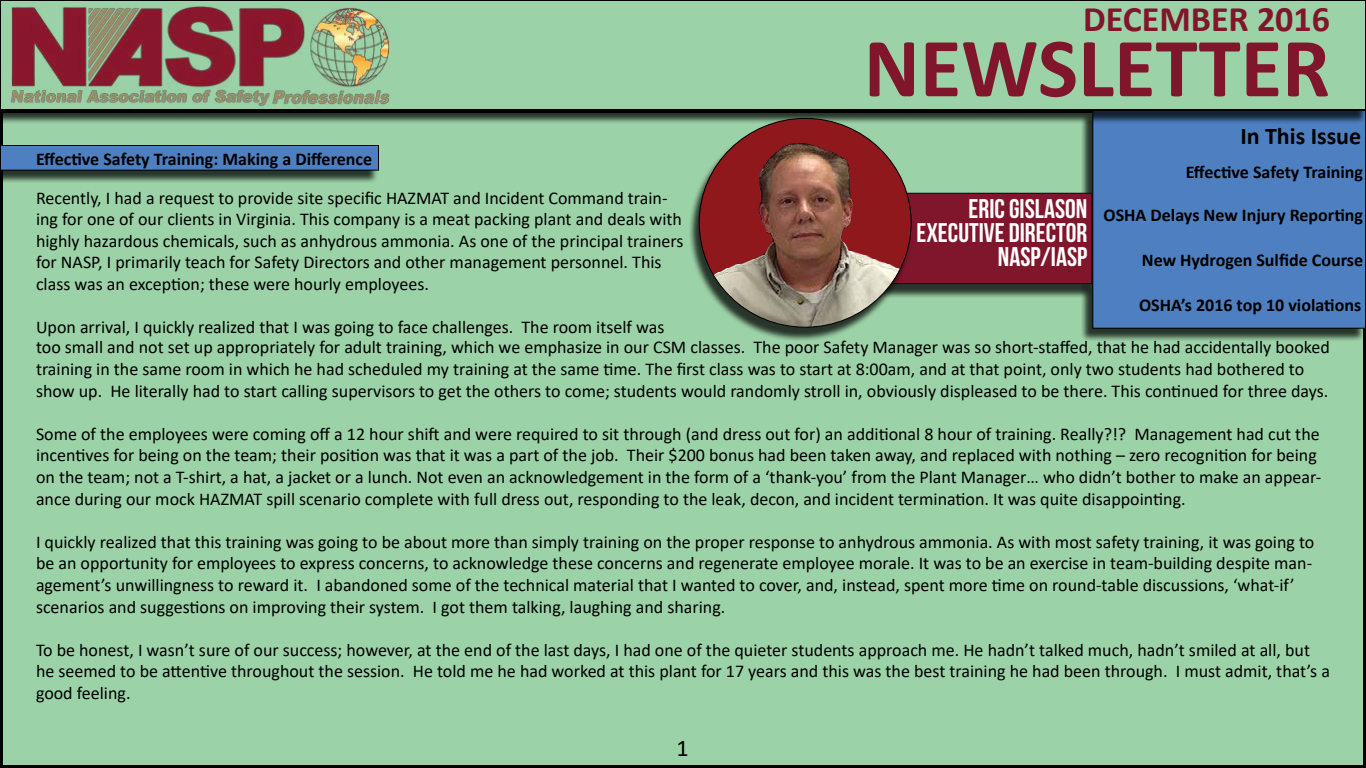
<style>
.page{position:relative;width:1366px;height:768px;background:#fff}
.page>*{position:absolute;margin:0;border:0;box-sizing:border-box;transform-origin:0 0}
.t1{font:700 85px "Calibri";color:#80162b}
.t2{font:700 36px "Calibri";color:#80162b}
.t3{font:27px/24px "Bebas Neue";color:#fff;text-align:right}
.t4{font:700 24px "Calibri";color:#000}
.t5{font:24px "Calibri";color:#000}
.t6{font:18px/21.6px "Calibri";color:#000}
.t7{font:700 18px "Calibri";color:#000}
</style>
<div class="page">
<div style="left:2px;top:112px;width:1362px;height:654px;background:#9cd2a7"></div>
<div style="left:1081px;top:112px;width:284px;height:229px;background:#000;opacity:.75"></div>
<div style="left:1093px;top:110px;width:273px;height:218px;background:#4e80c1"></div>
<div style="left:1092px;top:110px;width:274px;height:219px;border:1px solid #000"></div>
<div style="left:0;top:4px;width:1366px;height:121px;background:#000;opacity:.75"></div>
<div style="left:0;top:0;width:1366px;height:110px;background:#9cd2a7"></div>
<div style="left:0;top:0;width:1366px;height:110px;border:1px solid #000"></div>
<img style="left:0;top:0;width:400px;height:110px">
<div style="left:0;top:147px;width:378px;height:36px;background:#000;opacity:.75"></div>
<div style="left:0;top:145px;width:378px;height:25px;background:#4e80c1"></div>
<div style="left:0;top:145px;width:379px;height:26px;border:1px solid #000"></div>
<div style="left:842px;top:196px;width:251px;height:102px;background:#000;opacity:.75"></div>
<div style="left:853px;top:193px;width:239px;height:91px;background:#80162b"></div>
<div style="left:852px;top:193px;width:240px;height:91px;border:1px solid #071011"></div>
<div style="left:689px;top:121px;width:224px;height:220px;background:#000;opacity:.75"></div>
<img style="left:699px;top:118px;width:212px;height:209px">
<h2 class="t2" style="left:1083px;top:-7px;width:248px">DECEMBER 2016</h2>
<h1 class="t1" style="left:864px;top:8px;width:468px">NEWSLETTER</h1>
<h3 class="t4" style="left:1240px;top:119px;width:122px">In This Issue</h3>
<p class="t7" style="left:1186px;top:160px;width:179px">Effective Safety Training</p>
<p class="t7" style="left:1104px;top:202px;width:261px">OSHA Delays New Injury Reporting</p>
<p class="t7" style="left:1142px;top:247px;width:223px">New Hydrogen Sulfide Course</p>
<p class="t7" style="left:1139px;top:292px;width:224px">OSHA’s 2016 top 10 violations</p>
<p class="t7" style="left:36px;top:147px;width:338px">Effective Safety Training: Making a Difference</p>
<p class="t6" style="left:36px;top:186px;width:649px">Recently, I had a request to provide site specific HAZMAT and Incident Command train&shy;ing for one of our clients in Virginia. This company is a meat packing plant and deals with highly hazardous chemicals, such as anhydrous ammonia. As one of the principal trainers for NASP, I primarily teach for Safety Directors and other management personnel. This class was an exception; these were hourly employees.</p>
<p class="t6" style="left:36px;top:316px;width:1295px;line-height:21.2px">Upon arrival, I quickly realized that I was going to face challenges. The room itself was<br>too small and not set up appropriately for adult training, which we emphasize in our CSM classes. The poor Safety Manager was so short-staffed, that he had accidentally booked training in the same room in which he had scheduled my training at the same time. The first class was to start at 8:00am, and at that point, only two students had bothered to show up. He literally had to start calling supervisors to get the others to come; students would randomly stroll in, obviously displeased to be there. This continued for three days.</p>
<p class="t6" style="left:36px;top:423px;width:1287px">Some of the employees were coming off a 12 hour shift and were required to sit through (and dress out for) an additional 8 hour of training. Really?!? Management had cut the incentives for being on the team; their position was that it was a part of the job. Their $200 bonus had been taken away, and replaced with nothing – zero recognition for being on the team; not a T-shirt, a hat, a jacket or a lunch. Not even an acknowledgement in the form of a ‘thank-you’ from the Plant Manager… who didn’t bother to make an appear&shy;ance during our mock HAZMAT spill scenario complete with full dress out, responding to the leak, decon, and incident termination. It was quite disappointing.</p>
<p class="t6" style="left:36px;top:531px;width:1280px">I quickly realized that this training was going to be about more than simply training on the proper response to anhydrous ammonia. As with most safety training, it was going to be an opportunity for employees to express concerns, to acknowledge these concerns and regenerate employee morale. It was to be an exercise in team-building despite man&shy;agement’s unwillingness to reward it. I abandoned some of the technical material that I wanted to cover, and, instead, spent more time on round-table discussions, ‘what-if’ scenarios and suggestions on improving their system. I got them talking, laughing and sharing.</p>
<p class="t6" style="left:36px;top:639px;width:1296px">To be honest, I wasn’t sure of our success; however, at the end of the last days, I had one of the quieter students approach me. He hadn’t talked much, hadn’t smiled at all, but he seemed to be attentive throughout the session. He told me he had worked at this plant for 17 years and this was the best training he had been through. I must admit, that’s a good feeling.</p>
<h3 class="t3" style="left:916px;top:196px;width:172px">ERIC GISLASON<br>EXECUTIVE DIRECTOR<br>NASP/IASP</h3>
<h3 class="t5" style="left:676px;top:731px;width:14px">1</h3>
</div>
